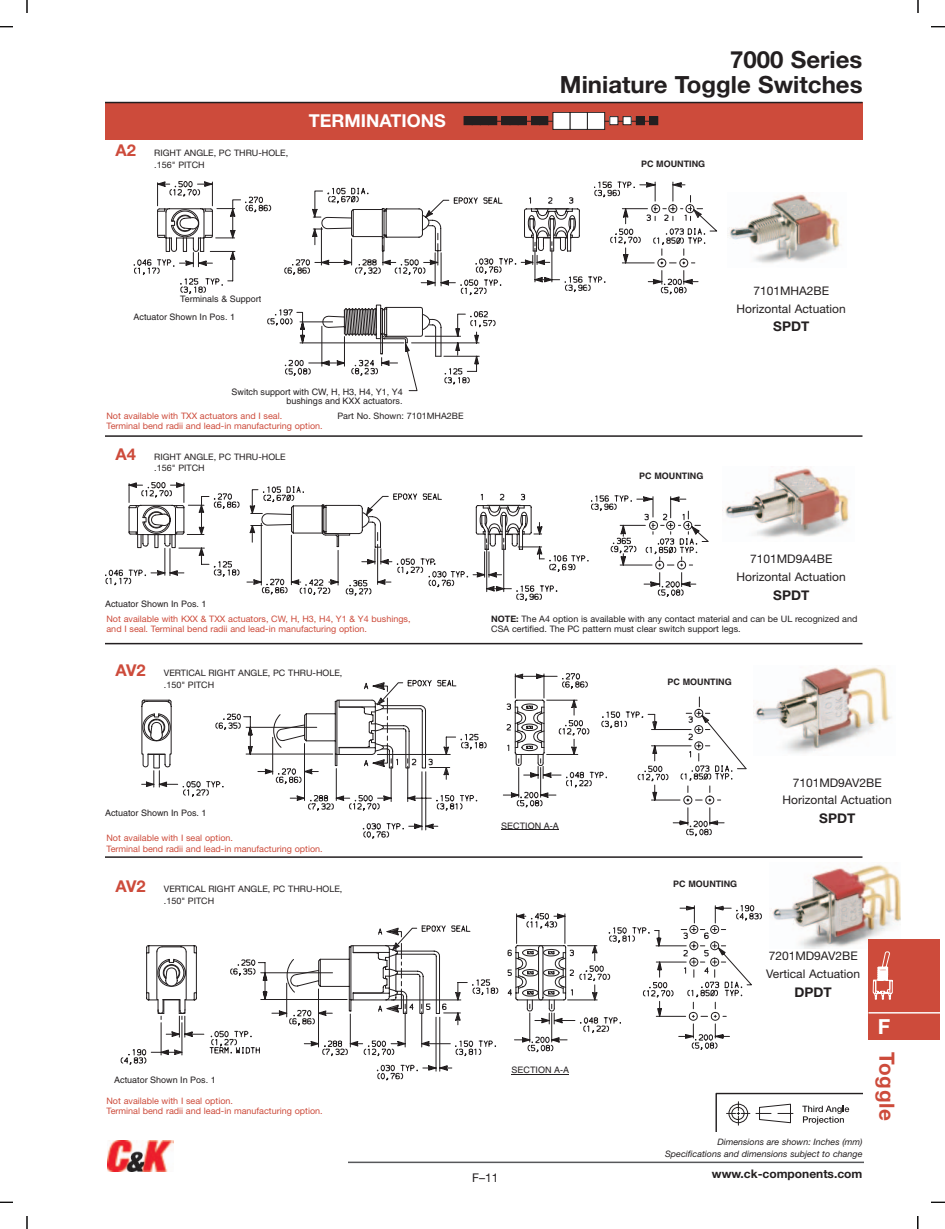
<style>
.page{position:relative;width:945px;height:1229px;background:#fff}
.page>*{position:absolute;margin:0;border:0;box-sizing:border-box;transform-origin:0 0}
.t1{font:700 23.7px/25.2px "Helvetica Neue";color:#231f20;text-align:right}
.t2{font:700 21px "Helvetica Neue";letter-spacing:.03em;color:#cd4b3b}
.t3{font:700 20.7px "Helvetica Neue";color:#fff}
.t4{font:700 17.85px "Helvetica Neue";color:#fff}
.t5{font:700 13.35px "Helvetica Neue";color:#231f20}
.t6{font:12px "Helvetica Neue";color:#231f20}
.t7{font:11.85px/17.9px "Helvetica Neue";color:#231f20;text-align:center}
.t8{font:700 11.85px "Helvetica Neue";color:#231f20}
.t9{font:8.85px/10.4px "Helvetica Neue";color:#cd4b3b}
.t10{font:8.85px/11.9px "Helvetica Neue";color:#231f20}
.t11{font:8.85px/9.9px "Helvetica";color:#231f20;text-align:right}
.t12{font:italic 8.85px/11.9px "Helvetica Neue";color:#231f20;text-align:right}
.t13{font:700 8.85px "Helvetica";color:#231f20}
.s1{font-weight:700;font-size:16.35px;color:#cd4b3b}
.s2{font-weight:700}
</style>
<div class="page">
<svg style="left:716px;top:1092px;width:146px;height:39px"></svg>
<div style="left:105px;top:102px;width:757px;height:38px;background:#cd4b3b"></div>
<div style="left:464px;top:117px;width:8px;height:8px;background:#231f20"></div>
<div style="left:464px;top:116px;width:9px;height:9px;border:1px solid #231f20"></div>
<div style="left:472px;top:117px;width:8px;height:8px;background:#231f20"></div>
<div style="left:472px;top:116px;width:9px;height:9px;border:1px solid #231f20"></div>
<div style="left:480px;top:117px;width:9px;height:8px;background:#231f20"></div>
<div style="left:480px;top:116px;width:9px;height:9px;border:1px solid #231f20"></div>
<div style="left:489px;top:117px;width:8px;height:8px;background:#231f20"></div>
<div style="left:488px;top:116px;width:9px;height:9px;border:1px solid #231f20"></div>
<div style="left:502px;top:117px;width:8px;height:8px;background:#231f20"></div>
<div style="left:502px;top:116px;width:8px;height:9px;border:1px solid #231f20"></div>
<div style="left:510px;top:117px;width:8px;height:8px;background:#231f20"></div>
<div style="left:510px;top:116px;width:9px;height:9px;border:1px solid #231f20"></div>
<div style="left:518px;top:117px;width:8px;height:8px;background:#231f20"></div>
<div style="left:518px;top:116px;width:9px;height:9px;border:1px solid #231f20"></div>
<div style="left:531px;top:117px;width:9px;height:8px;background:#231f20"></div>
<div style="left:531px;top:116px;width:9px;height:9px;border:1px solid #231f20"></div>
<div style="left:540px;top:117px;width:8px;height:8px;background:#231f20"></div>
<div style="left:539px;top:116px;width:9px;height:9px;border:1px solid #231f20"></div>
<div style="left:553px;top:112px;width:17px;height:17px;background:#fff"></div>
<div style="left:553px;top:112px;width:18px;height:18px;border:1px solid #231f20"></div>
<div style="left:570px;top:112px;width:17px;height:17px;background:#fff"></div>
<div style="left:570px;top:112px;width:18px;height:18px;border:1px solid #231f20"></div>
<div style="left:587px;top:112px;width:18px;height:17px;background:#fff"></div>
<div style="left:587px;top:112px;width:18px;height:18px;border:1px solid #231f20"></div>
<div style="left:610px;top:117px;width:8px;height:8px;background:#fff"></div>
<div style="left:609px;top:116px;width:9px;height:9px;border:1px solid #231f20"></div>
<div style="left:623px;top:117px;width:8px;height:8px;background:#fff"></div>
<div style="left:623px;top:116px;width:9px;height:9px;border:1px solid #231f20"></div>
<div style="left:636px;top:117px;width:9px;height:8px;background:#231f20"></div>
<div style="left:636px;top:116px;width:9px;height:9px;border:1px solid #231f20"></div>
<div style="left:650px;top:117px;width:8px;height:8px;background:#231f20"></div>
<div style="left:649px;top:116px;width:9px;height:9px;border:1px solid #231f20"></div>
<svg style="left:134px;top:181px;width:583px;height:210px"></svg>
<svg style="left:105px;top:482px;width:604px;height:119px"></svg>
<svg style="left:503px;top:673px;width:243px;height:163px"></svg>
<svg style="left:141px;top:679px;width:336px;height:159px"></svg>
<img style="left:725px;top:468px;width:124px;height:70px">
<img style="left:727px;top:194px;width:114px;height:69px">
<img style="left:753px;top:667px;width:139px;height:86px">
<hr style="left:105px;top:435px;width:757px;height:2px;background:#231f20">
<hr style="left:105px;top:643px;width:757px;height:1px;background:#231f20">
<hr style="left:105px;top:102px;width:757px;height:1px;background:#231f20">
<svg style="left:120px;top:905px;width:642px;height:176px"></svg>
<img style="left:770px;top:864px;width:130px;height:84px">
<hr style="left:105px;top:856px;width:757px;height:2px;background:#231f20">
<hr style="left:348px;top:1161px;width:516px;height:2px;background:#57585a">
<img style="left:107px;top:1140px;width:67px;height:31px">
<div style="left:868px;top:939px;width:72px;height:101px;background:#cd4b3b"></div>
<hr style="left:868px;top:1012px;width:72px;height:1px;background:#fff">
<svg style="left:872px;top:951px;width:21px;height:49px"></svg>
<svg style="left:0;top:0;width:28px;height:27px"></svg>
<svg style="left:0;top:1201px;width:28px;height:27px"></svg>
<svg style="left:917px;top:1201px;width:28px;height:27px"></svg>
<svg style="left:918px;top:0;width:27px;height:27px"></svg>
<div style="left:14px;top:13px;width:26px;height:27px;background:#fff"></div>
<div style="left:904px;top:13px;width:28px;height:27px;background:#fff"></div>
<div style="left:14px;top:1188px;width:26px;height:27px;background:#fff"></div>
<div style="left:904px;top:1188px;width:28px;height:27px;background:#fff"></div>
<p class="t10" style="left:154px;top:148px;width:135px;text-indent:-39px"><span class="s1">A2</span> RIGHT ANGLE, PC THRU-HOLE, .156" PITCH</p>
<h3 class="t4" style="left:309px;top:114px;width:138px">TERMINATIONS</h3>
<p class="t11" style="left:180px;top:295px;width:83px">Terminals &amp; Support</p>
<p class="t11" style="left:134px;top:312px;width:103px">Actuator Shown In Pos. 1</p>
<p class="t11" style="left:232px;top:387px;width:173px">Switch support with CW, H, H3, H4, Y1, Y4 bushings and KXX actuators.</p>
<p class="t9" style="left:106px;top:411px;width:218px">Not available with TXX actuators and I seal.<br>Terminal bend radii and lead-in manufacturing option.</p>
<p class="t10" style="left:154px;top:451px;width:133px;text-indent:-39px"><span class="s1">A4</span> RIGHT ANGLE, PC THRU-HOLE .156" PITCH</p>
<p class="t10" style="left:338px;top:411px;width:128px">Part No. Shown: 7101MHA2BE</p>
<p class="t11" style="left:105px;top:600px;width:103px">Actuator Shown In Pos. 1</p>
<h1 class="t1" style="left:560px;top:49px;width:304px">7000 Series<br>Miniature Toggle Switches</h1>
<p class="t13" style="left:641px;top:160px;width:66px">PC MOUNTING</p>
<h3 class="t7" style="left:737px;top:283px;width:111px">7101MHA2BE<br>Horizontal Actuation</h3>
<h3 class="t5" style="left:773px;top:322px;width:38px">SPDT</h3>
<p class="t13" style="left:639px;top:473px;width:66px">PC MOUNTING</p>
<h3 class="t7" style="left:737px;top:551px;width:111px">7101MD9A4BE<br>Horizontal Actuation</h3>
<h3 class="t5" style="left:773px;top:590px;width:38px">SPDT</h3>
<p class="t9" style="left:106px;top:614px;width:306px">Not available with KXX &amp; TXX actuators, CW, H, H3, H4, Y1 &amp; Y4 bushings, and I seal. Terminal bend radii and lead-in manufacturing option.</p>
<p class="t10" style="left:491px;top:614px;width:368px;line-height:10.4px"><span class="s2">NOTE:</span> The A4 option is available with any contact material and can be UL recognized and<br>CSA certified. The PC pattern must clear switch support legs.</p>
<p class="t10" style="left:164px;top:668px;width:180px;text-indent:-48px"><span class="s1">AV2</span> VERTICAL RIGHT ANGLE, PC THRU-HOLE, .150" PITCH</p>
<p class="t11" style="left:105px;top:808px;width:103px">Actuator Shown In Pos. 1</p>
<p class="t9" style="left:106px;top:833px;width:218px">Not available with I seal option.<br>Terminal bend radii and lead-in manufacturing option.</p>
<p class="t10" style="left:164px;top:884px;width:180px;text-indent:-48px"><span class="s1">AV2</span> VERTICAL RIGHT ANGLE, PC THRU-HOLE, .150" PITCH</p>
<p class="t11" style="left:114px;top:1076px;width:103px">Actuator Shown In Pos. 1</p>
<p class="t9" style="left:106px;top:1096px;width:218px">Not available with I seal option.<br>Terminal bend radii and lead-in manufacturing option.</p>
<p class="t11" style="left:501px;top:821px;width:59px">SECTION A-A</p>
<p class="t11" style="left:512px;top:1066px;width:59px">SECTION A-A</p>
<h3 class="t6" style="left:472px;top:1173px;width:28px">F–11</h3>
<p class="t13" style="left:668px;top:678px;width:66px">PC MOUNTING</p>
<p class="t13" style="left:673px;top:881px;width:66px">PC MOUNTING</p>
<h3 class="t7" style="left:783px;top:774px;width:111px">7101MD9AV2BE<br>Horizontal Actuation</h3>
<h3 class="t5" style="left:819px;top:813px;width:38px">SPDT</h3>
<h3 class="t7" style="left:766px;top:948px;width:95px;text-align:left">7201MD9AV2BE<br>Vertical Actuation</h3>
<h3 class="t5" style="left:795px;top:987px;width:39px">DPDT</h3>
<h3 class="t3" style="left:878px;top:1019px;width:14px">F</h3>
<h2 class="t2" style="left:894px;top:1052px;width:70px;rotate:90deg">Toggle</h2>
<p class="t12" style="left:665px;top:1136px;width:199px">Dimensions are shown: Inches (mm)<br>Specifications and dimensions subject to change</p>
<h3 class="t8" style="left:712px;top:1169px;width:152px">www.ck-components.com</h3>
</div>
